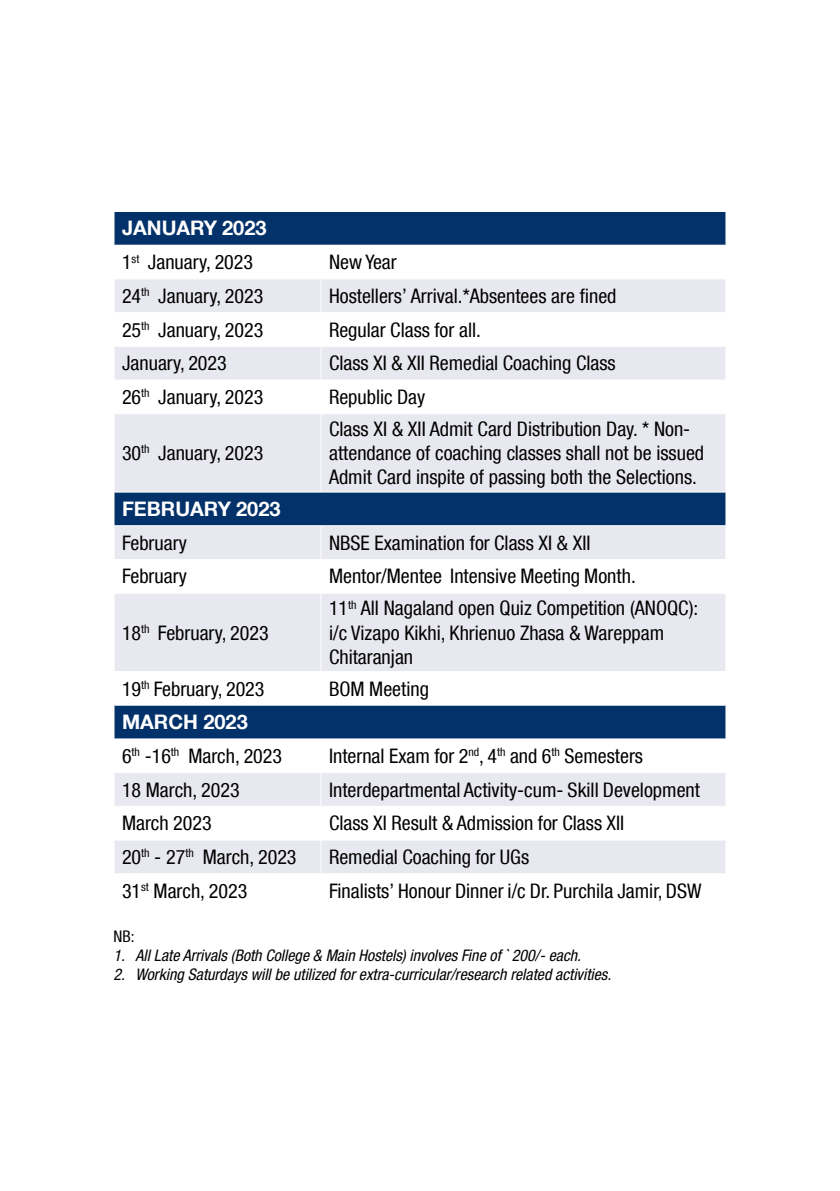
<style>
.page{position:relative;width:840px;height:1191px;background:#fff}
.page>*{position:absolute;margin:0;border:0;box-sizing:border-box;transform-origin:0 0}
.t1{font:condensed 20px/24px "Helvetica Neue LT Com";color:#000}
.t2{font:700 20px "Helvetica Neue LT Com";color:#fff}
.t3{font:italic condensed 16px "Helvetica Neue LT Com";color:#000}
.t4{font:condensed 16px "Helvetica Neue LT Com";color:#000}
.s1{font-weight:700;font-stretch:normal;color:#fff}
</style>
<div class="page">
<div style="left:114px;top:212px;width:611px;height:33px;background:#03316a"></div>
<svg style="left:114px;top:279px;width:611px;height:594px;fill:#e8e9f0"></svg>
<div style="left:114px;top:705px;width:611px;height:34px;background:#03316a"></div>
<hr style="left:320px;top:279px;width:1px;height:33px;background:#fff">
<hr style="left:113px;top:312px;width:208px;height:1px;background:#fff">
<hr style="left:321px;top:312px;width:405px;height:1px;background:#fff">
<hr style="left:320px;top:313px;width:1px;height:33px;background:#fff">
<hr style="left:113px;top:346px;width:208px;height:1px;background:#fff">
<hr style="left:321px;top:346px;width:405px;height:1px;background:#fff">
<hr style="left:320px;top:347px;width:1px;height:32px;background:#fff">
<hr style="left:113px;top:379px;width:208px;height:1px;background:#fff">
<hr style="left:321px;top:379px;width:405px;height:1px;background:#fff">
<hr style="left:320px;top:380px;width:1px;height:33px;background:#fff">
<hr style="left:113px;top:413px;width:208px;height:1px;background:#fff">
<hr style="left:321px;top:413px;width:405px;height:1px;background:#fff">
<hr style="left:320px;top:414px;width:1px;height:77px;background:#fff">
<hr style="left:113px;top:491px;width:208px;height:1px;background:#fff">
<hr style="left:321px;top:491px;width:405px;height:1px;background:#fff">
<hr style="left:113px;top:525px;width:208px;height:1px;background:#fff">
<hr style="left:321px;top:525px;width:405px;height:1px;background:#fff">
<hr style="left:320px;top:526px;width:1px;height:33px;background:#fff">
<hr style="left:113px;top:559px;width:208px;height:1px;background:#fff">
<hr style="left:321px;top:559px;width:405px;height:1px;background:#fff">
<hr style="left:320px;top:560px;width:1px;height:32px;background:#fff">
<hr style="left:113px;top:592px;width:208px;height:1px;background:#fff">
<hr style="left:321px;top:592px;width:405px;height:1px;background:#fff">
<hr style="left:320px;top:593px;width:1px;height:78px;background:#fff">
<hr style="left:113px;top:671px;width:208px;height:1px;background:#fff">
<hr style="left:321px;top:671px;width:405px;height:1px;background:#fff">
<hr style="left:320px;top:672px;width:1px;height:32px;background:#fff">
<hr style="left:113px;top:704px;width:208px;height:1px;background:#fff">
<hr style="left:321px;top:704px;width:405px;height:1px;background:#fff">
<hr style="left:113px;top:738px;width:208px;height:1px;background:#fff">
<hr style="left:321px;top:738px;width:405px;height:1px;background:#fff">
<hr style="left:320px;top:739px;width:1px;height:33px;background:#fff">
<hr style="left:113px;top:772px;width:208px;height:1px;background:#fff">
<hr style="left:321px;top:772px;width:405px;height:1px;background:#fff">
<hr style="left:320px;top:773px;width:1px;height:33px;background:#fff">
<hr style="left:113px;top:806px;width:208px;height:1px;background:#fff">
<hr style="left:321px;top:806px;width:405px;height:1px;background:#fff">
<hr style="left:320px;top:807px;width:1px;height:32px;background:#fff">
<hr style="left:113px;top:839px;width:208px;height:1px;background:#fff">
<hr style="left:321px;top:839px;width:405px;height:1px;background:#fff">
<hr style="left:320px;top:840px;width:1px;height:33px;background:#fff">
<p class="t1" style="left:122px;top:211px;width:146px;line-height:33.8px"><span class="s1">JANUARY 2023<br></span>1<sup>st</sup> January, 2023</p>
<p class="t1" style="left:329px;top:250px;width:69px">New Year</p>
<p class="t1" style="left:122px;top:284px;width:143px">24<sup>th</sup> January, 2023</p>
<p class="t1" style="left:329px;top:284px;width:289px">Hostellers’ Arrival.*Absentees are fined</p>
<p class="t1" style="left:122px;top:317px;width:143px">25<sup>th</sup> January, 2023</p>
<p class="t1" style="left:329px;top:317px;width:153px">Regular Class for all.</p>
<p class="t1" style="left:122px;top:351px;width:106px">January, 2023</p>
<p class="t1" style="left:329px;top:351px;width:288px">Class XI &amp; XII Remedial Coaching Class</p>
<p class="t1" style="left:122px;top:385px;width:143px">26<sup>th</sup> January, 2023</p>
<p class="t1" style="left:329px;top:385px;width:98px">Republic Day</p>
<p class="t1" style="left:122px;top:441px;width:143px">30<sup>th</sup> January, 2023</p>
<p class="t1" style="left:329px;top:417px;width:376px">Class XI &amp; XII Admit Card Distribution Day. * Non&shy;attendance of coaching classes shall not be issued<br>Admit Card inspite of passing both the Selections.</p>
<p class="t2" style="left:122px;top:496px;width:160px">FEBRUARY 2023</p>
<p class="t1" style="left:122px;top:530px;width:66px">February</p>
<p class="t1" style="left:329px;top:530px;width:263px">NBSE Examination for Class XI &amp; XII</p>
<p class="t1" style="left:122px;top:564px;width:66px">February</p>
<p class="t1" style="left:329px;top:564px;width:308px">Mentor/Mentee Intensive Meeting Month.</p>
<p class="t1" style="left:122px;top:620px;width:148px">18<sup>th</sup> February, 2023</p>
<p class="t1" style="left:329px;top:596px;width:370px">11<sup>th</sup> All Nagaland open Quiz Competition (ANOQC): i/c Vizapo Kikhi, Khrienuo Zhasa &amp; Wareppam<br>Chitaranjan</p>
<p class="t1" style="left:122px;top:676px;width:144px">19<sup>th</sup> February, 2023</p>
<p class="t1" style="left:329px;top:676px;width:101px">BOM Meeting</p>
<p class="t1" style="left:122px;top:705px;width:161px;line-height:33.6px"><span class="s1">MARCH 2023<br></span>6<sup>th</sup> -16<sup>th</sup> March, 2023</p>
<p class="t1" style="left:329px;top:743px;width:315px">Internal Exam for 2<sup>nd</sup>, 4<sup>th</sup> and 6<sup>th</sup> Semesters</p>
<p class="t1" style="left:122px;top:777px;width:119px">18 March, 2023</p>
<p class="t1" style="left:329px;top:777px;width:372px">Interdepartmental Activity-cum- Skill Development</p>
<p class="t1" style="left:122px;top:811px;width:91px">March 2023</p>
<p class="t1" style="left:329px;top:811px;width:297px">Class XI Result &amp; Admission for Class XII</p>
<p class="t1" style="left:122px;top:844px;width:176px">20<sup>th</sup> - 27<sup>th</sup> March, 2023</p>
<p class="t1" style="left:329px;top:844px;width:201px">Remedial Coaching for UGs</p>
<p class="t1" style="left:122px;top:878px;width:127px">31<sup>st</sup> March, 2023</p>
<p class="t1" style="left:329px;top:878px;width:374px">Finalists’ Honour Dinner i/c Dr. Purchila Jamir, DSW</p>
<p class="t4" style="left:113px;top:926px;width:23px">NB:</p>
<p class="t3" style="left:113px;top:945px;width:469px">1. All Late Arrivals (Both College &amp; Main Hostels) involves Fine of ` 200/- each.</p>
<p class="t3" style="left:113px;top:965px;width:499px">2. Working Saturdays will be utilized for extra-curricular/research related activities.</p>
</div>
